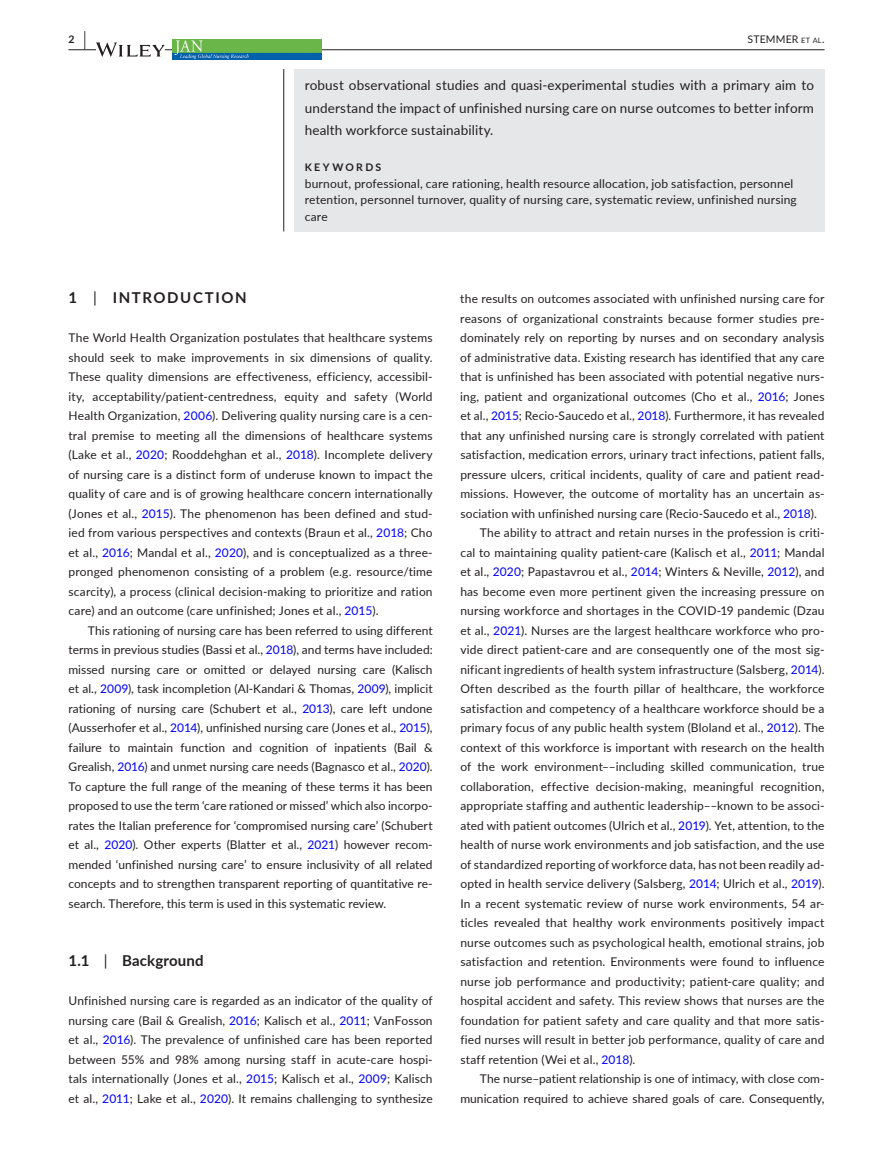
<style>
.page{position:relative;width:893px;height:1174px;background:#fff}
.page>*{position:absolute;margin:0;border:0;box-sizing:border-box;transform-origin:0 0}
.t1{font:700 15px "Lato";letter-spacing:.095em;color:#231f20}
.t2{font:700 15px "Lato";letter-spacing:.01em;color:#231f20}
.t3{font:13.5px/22.5px "Lato";letter-spacing:.01em;color:#231f20;text-align:justify}
.t4{font:12px/19.5px "Lato";letter-spacing:.015em;color:#231f20;text-align:justify}
.t5{font:10.5px "Lato";letter-spacing:.015em;color:#231f20}
.t6{font:700 10.5px "Lato";letter-spacing:.22em;color:#231f20}
.s1{font-size:19.5px}
.s2{font-size:7.35px}
.s3{font-weight:400}
.s4{color:#00f}
</style>
<div class="page">
<hr style="left:68px;top:49px;width:756px;height:1px;background:#231f20">
<svg style="left:96px;top:42px;width:69px;height:15px"></svg>
<img style="left:172px;top:40px;width:149px;height:19px">
<div style="left:294px;top:69px;width:530px;height:162px;background:#e6e7e9"></div>
<hr style="left:283px;top:69px;width:1px;height:162px;background:#231f20">
<p class="t6" style="left:68px;top:31px;width:19px">2 <span class="s1">|</span></p>
<p class="t5" style="left:747px;top:31px;width:79px">STEMMER <span class="s2">et al</span>.</p>
<p class="t3" style="left:305px;top:74px;width:511px">robust observational studies and quasi-experimental studies with a primary aim to understand the impact of unfinished nursing care on nurse outcomes to better inform health workforce sustainability.</p>
<p class="t6" style="left:305px;top:160px;width:78px">KEYWORDS</p>
<p class="t4" style="left:305px;top:175px;width:494px;line-height:16.5px;text-align:left">burnout, professional, care rationing, health resource allocation, job satisfaction, personnel retention, personnel turnover, quality of nursing care, systematic review, unfinished nursing care</p>
<p class="t1" style="left:68px;top:287px;width:180px">1 <span class="s3">|</span> INTRODUCTION</p>
<p class="t4" style="left:68px;top:327px;width:366px">The World Health Organization postulates that healthcare systems should seek to make improvements in six dimensions of quality.<br>These quality dimensions are effectiveness, efficiency, accessibil&shy;ity, acceptability/patient-centredness, equity and safety (World Health Organization, <span class="s4">2006</span>). Delivering quality nursing care is a cen&shy;tral premise to meeting all the dimensions of healthcare systems (Lake et al., <span class="s4">2020</span>; Rooddehghan et al., <span class="s4">2018</span>). Incomplete delivery of nursing care is a distinct form of underuse known to impact the quality of care and is of growing healthcare concern internationally (Jones et al., <span class="s4">2015</span>). The phenomenon has been defined and stud&shy;ied from various perspectives and contexts (Braun et al., <span class="s4">2018</span>; Cho et al., <span class="s4">2016</span>; Mandal et al., <span class="s4">2020</span>), and is conceptualized as a three&shy;pronged phenomenon consisting of a problem (e.g. resource/time scarcity), a process (clinical decision-making to prioritize and ration care) and an outcome (care unfinished; Jones et al., <span class="s4">2015</span>).</p>
<p class="t4" style="left:68px;top:620px;width:366px;text-indent:20px">This rationing of nursing care has been referred to using different terms in previous studies (Bassi et al., <span class="s4">2018</span>), and terms have included: missed nursing care or omitted or delayed nursing care (Kalisch et al., <span class="s4">2009</span>), task incompletion (Al-Kandari &amp; Thomas, <span class="s4">2009</span>), implicit rationing of nursing care (Schubert et al., <span class="s4">2013</span>), care left undone (Ausserhofer et al., <span class="s4">2014</span>), unfinished nursing care (Jones et al., <span class="s4">2015</span>), failure to maintain function and cognition of inpatients (Bail &amp; Grealish, <span class="s4">2016</span>) and unmet nursing care needs (Bagnasco et al., <span class="s4">2020</span>).<br>To capture the full range of the meaning of these terms it has been proposed to use the term ‘care rationed or missed’ which also incorpo&shy;rates the Italian preference for ‘compromised nursing care’ (Schubert et al., <span class="s4">2020</span>). Other experts (Blatter et al., <span class="s4">2021</span>) however recom&shy;mended ‘unfinished nursing care’ to ensure inclusivity of all related concepts and to strengthen transparent reporting of quantitative re&shy;search. Therefore, this term is used in this systematic review.</p>
<p class="t2" style="left:68px;top:950px;width:137px">1.1 <span class="s3">|</span> Background</p>
<p class="t4" style="left:68px;top:990px;width:366px">Unfinished nursing care is regarded as an indicator of the quality of nursing care (Bail &amp; Grealish, <span class="s4">2016</span>; Kalisch et al., <span class="s4">2011</span>; VanFosson et al., <span class="s4">2016</span>). The prevalence of unfinished care has been reported between 55% and 98% among nursing staff in acute-care hospi&shy;tals internationally (Jones et al., <span class="s4">2015</span>; Kalisch et al., <span class="s4">2009</span>; Kalisch et al., <span class="s4">2011</span>; Lake et al., <span class="s4">2020</span>). It remains challenging to synthesize</p>
<p class="t4" style="left:460px;top:288px;width:366px">the results on outcomes associated with unfinished nursing care for</p>
<p class="t4" style="left:460px;top:308px;width:366px">reasons of organizational constraints because former studies pre-</p>
<p class="t4" style="left:460px;top:327px;width:366px">dominately rely on reporting by nurses and on secondary analysis</p>
<p class="t4" style="left:460px;top:347px;width:366px">of administrative data. Existing research has identified that any care</p>
<p class="t4" style="left:460px;top:366px;width:366px">that is unfinished has been associated with potential negative nurs-</p>
<p class="t4" style="left:460px;top:386px;width:366px">ing, patient and organizational outcomes (Cho et al., <span class="s4">2016</span>; Jones</p>
<p class="t4" style="left:460px;top:405px;width:366px">et al., <span class="s4">2015</span>; Recio-Saucedo et al., <span class="s4">2018</span>). Furthermore, it has revealed</p>
<p class="t4" style="left:460px;top:425px;width:366px">that any unfinished nursing care is strongly correlated with patient</p>
<p class="t4" style="left:460px;top:444px;width:366px">satisfaction, medication errors, urinary tract infections, patient falls,</p>
<p class="t4" style="left:460px;top:464px;width:366px">pressure ulcers, critical incidents, quality of care and patient read-</p>
<p class="t4" style="left:460px;top:483px;width:366px">missions. However, the outcome of mortality has an uncertain as-</p>
<p class="t4" style="left:460px;top:503px;width:358px">sociation with unfinished nursing care (Recio-Saucedo et al., <span class="s4">2018</span>).</p>
<p class="t4" style="left:480px;top:522px;width:346px">The ability to attract and retain nurses in the profession is criti-</p>
<p class="t4" style="left:460px;top:542px;width:366px">cal to maintaining quality patient-care (Kalisch et al., <span class="s4">2011</span>; Mandal</p>
<p class="t4" style="left:460px;top:561px;width:366px">et al., <span class="s4">2020</span>; Papastavrou et al., <span class="s4">2014</span>; Winters &amp; Neville, <span class="s4">2012</span>), and</p>
<p class="t4" style="left:460px;top:581px;width:366px">has become even more pertinent given the increasing pressure on</p>
<p class="t4" style="left:460px;top:600px;width:366px">nursing workforce and shortages in the COVID-19 pandemic (Dzau</p>
<p class="t4" style="left:460px;top:620px;width:366px">et al., <span class="s4">2021</span>). Nurses are the largest healthcare workforce who pro-</p>
<p class="t4" style="left:460px;top:639px;width:366px">vide direct patient-care and are consequently one of the most sig-</p>
<p class="t4" style="left:460px;top:659px;width:366px">nificant ingredients of health system infrastructure (Salsberg, <span class="s4">2014</span>).</p>
<p class="t4" style="left:460px;top:678px;width:366px">Often described as the fourth pillar of healthcare, the workforce</p>
<p class="t4" style="left:460px;top:698px;width:366px">satisfaction and competency of a healthcare workforce should be a</p>
<p class="t4" style="left:460px;top:717px;width:366px">primary focus of any public health system (Bloland et al., <span class="s4">2012</span>). The</p>
<p class="t4" style="left:460px;top:737px;width:366px">context of this workforce is important with research on the health</p>
<p class="t4" style="left:460px;top:756px;width:366px">of the work environment––including skilled communication, true</p>
<p class="t4" style="left:460px;top:776px;width:366px">collaboration, effective decision-making, meaningful recognition,</p>
<p class="t4" style="left:460px;top:795px;width:366px">appropriate staffing and authentic leadership––known to be associ-</p>
<p class="t4" style="left:460px;top:815px;width:366px">ated with patient outcomes (Ulrich et al., <span class="s4">2019</span>). Yet, attention, to the</p>
<p class="t4" style="left:460px;top:834px;width:366px">health of nurse work environments and job satisfaction, and the use</p>
<p class="t4" style="left:460px;top:854px;width:366px">of standardized reporting of workforce data, has not been readily ad-</p>
<p class="t4" style="left:460px;top:873px;width:366px">opted in health service delivery (Salsberg, <span class="s4">2014</span>; Ulrich et al., <span class="s4">2019</span>).</p>
<p class="t4" style="left:460px;top:893px;width:366px">In a recent systematic review of nurse work environments, 54 ar-</p>
<p class="t4" style="left:460px;top:912px;width:366px">ticles revealed that healthy work environments positively impact</p>
<p class="t4" style="left:460px;top:932px;width:366px">nurse outcomes such as psychological health, emotional strains, job</p>
<p class="t4" style="left:460px;top:951px;width:366px">satisfaction and retention. Environments were found to influence</p>
<p class="t4" style="left:460px;top:971px;width:366px">nurse job performance and productivity; patient-care quality; and</p>
<p class="t4" style="left:460px;top:990px;width:366px">hospital accident and safety. This review shows that nurses are the</p>
<p class="t4" style="left:460px;top:1010px;width:366px">foundation for patient safety and care quality and that more satis-</p>
<p class="t4" style="left:460px;top:1029px;width:366px">fied nurses will result in better job performance, quality of care and</p>
<p class="t4" style="left:460px;top:1049px;width:177px">staff retention (Wei et al., <span class="s4">2018</span>).</p>
<p class="t4" style="left:480px;top:1068px;width:346px">The nurse–patient relationship is one of intimacy, with close com-</p>
<p class="t4" style="left:460px;top:1088px;width:366px">munication required to achieve shared goals of care. Consequently,</p>
</div>
